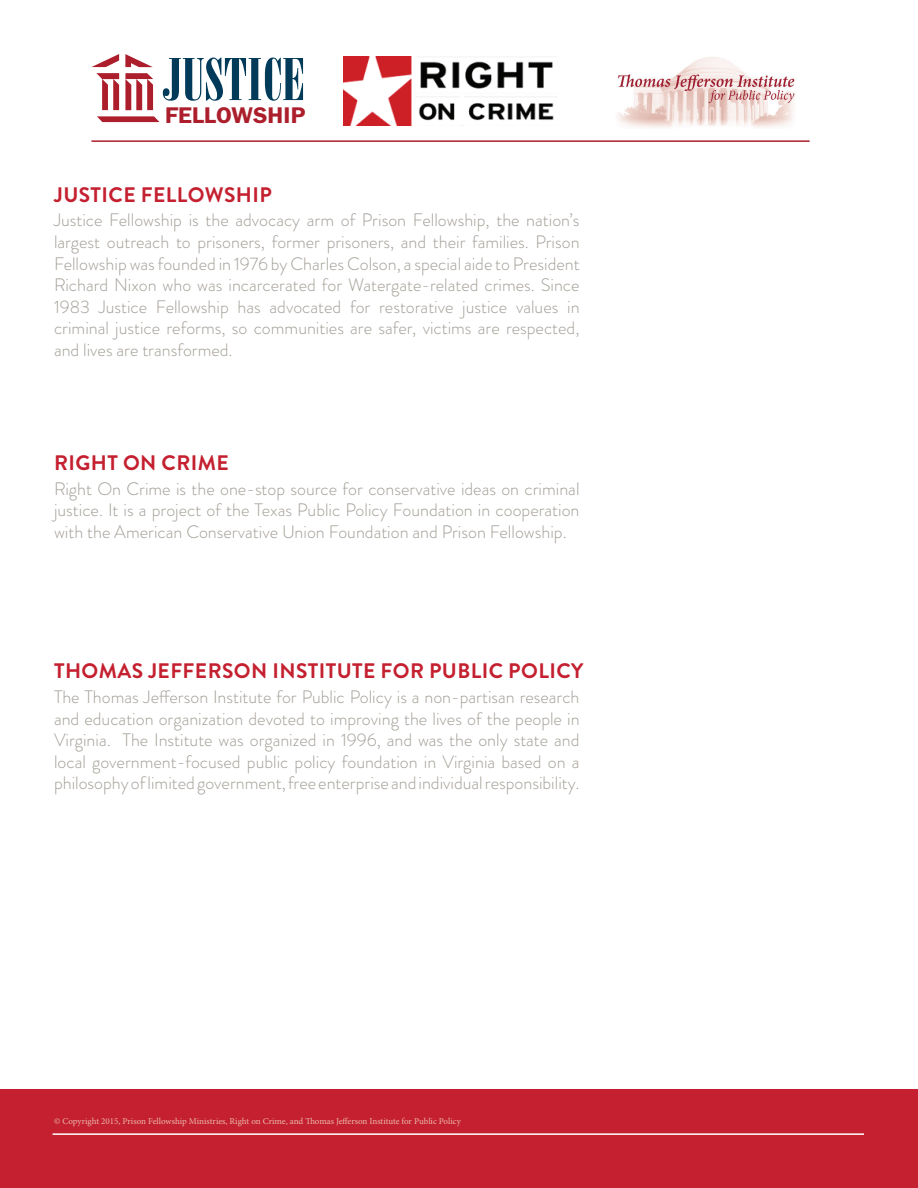
<style>
.page{position:relative;width:918px;height:1188px;background:#fff}
.page>*{position:absolute;margin:0;border:0;box-sizing:border-box;transform-origin:0 0}
.t1{font:600 22.8px "ITC Franklin Gothic Std";color:#ac1e2c;scale:1.05 1}
.t2{font:700 21px "Brandon Grotesque";letter-spacing:.02em;color:#c42030}
.t3{font:300 18px/21.6px "Brandon Grotesque";color:#a39e97;text-align:justify}
.t4{font:9px "Minion Pro";letter-spacing:-.005em;color:#ebb8aa}
</style>
<div class="page">
<div style="left:0;top:1089px;width:918px;height:99px;background:#c42030"></div>
<hr style="left:53px;top:1133px;width:811px;height:2px;background:#fff">
<svg style="left:163px;top:58px;width:140px;height:43px"></svg>
<svg style="left:125px;top:54px;width:28px;height:13px"></svg>
<svg style="left:92px;top:54px;width:27px;height:13px"></svg>
<svg style="left:97px;top:116px;width:62px;height:6px"></svg>
<svg style="left:96px;top:73px;width:23px;height:37px"></svg>
<svg style="left:125px;top:73px;width:28px;height:37px"></svg>
<img style="left:343px;top:57px;width:215px;height:68px">
<img style="left:617px;top:57px;width:178px;height:71px">
<hr style="left:91px;top:140px;width:719px;height:2px;background:#ac1e2c">
<p class="t1" style="left:165px;top:101px;width:135px">FELLOWSHIP</p>
<p class="t2" style="left:54px;top:180px;width:219px">JUSTICE FELLOWSHIP</p>
<p class="t3" style="left:54px;top:209px;width:527px">Justice Fellowship is the advocacy arm of Prison Fellowship, the nation’s largest outreach to prisoners, former prisoners, and their families. Prison Fellowship was founded in 1976 by Charles Colson, a special aide to President Richard Nixon who was incarcerated for Watergate-related crimes. Since 1983 Justice Fellowship has advocated for restorative justice values in criminal justice reforms, so communities are safer, victims are respected, and lives are transformed.</p>
<p class="t2" style="left:54px;top:448px;width:176px">RIGHT ON CRIME</p>
<p class="t3" style="left:54px;top:478px;width:527px">Right On Crime is the one-stop source for conservative ideas on criminal justice. It is a project of the Texas Public Policy Foundation in cooperation with the American Conservative Union Foundation and Prison Fellowship.</p>
<p class="t2" style="left:54px;top:657px;width:531px">THOMAS JEFFERSON INSTITUTE FOR PUBLIC POLICY</p>
<p class="t3" style="left:54px;top:686px;width:527px">The Thomas Jefferson Institute for Public Policy is a non-partisan research and education organization devoted to improving the lives of the people in Virginia. The Institute was organized in 1996, and was the only state and local government-focused public policy foundation in Virginia based on a philosophy of limited government, free enterprise and individual responsibility.</p>
<p class="t4" style="left:54px;top:1115px;width:408px">© Copyright 2015, Prison Fellowship Ministries, Right on Crime, and Thomas Jefferson Institute for Public Policy</p>
</div>
